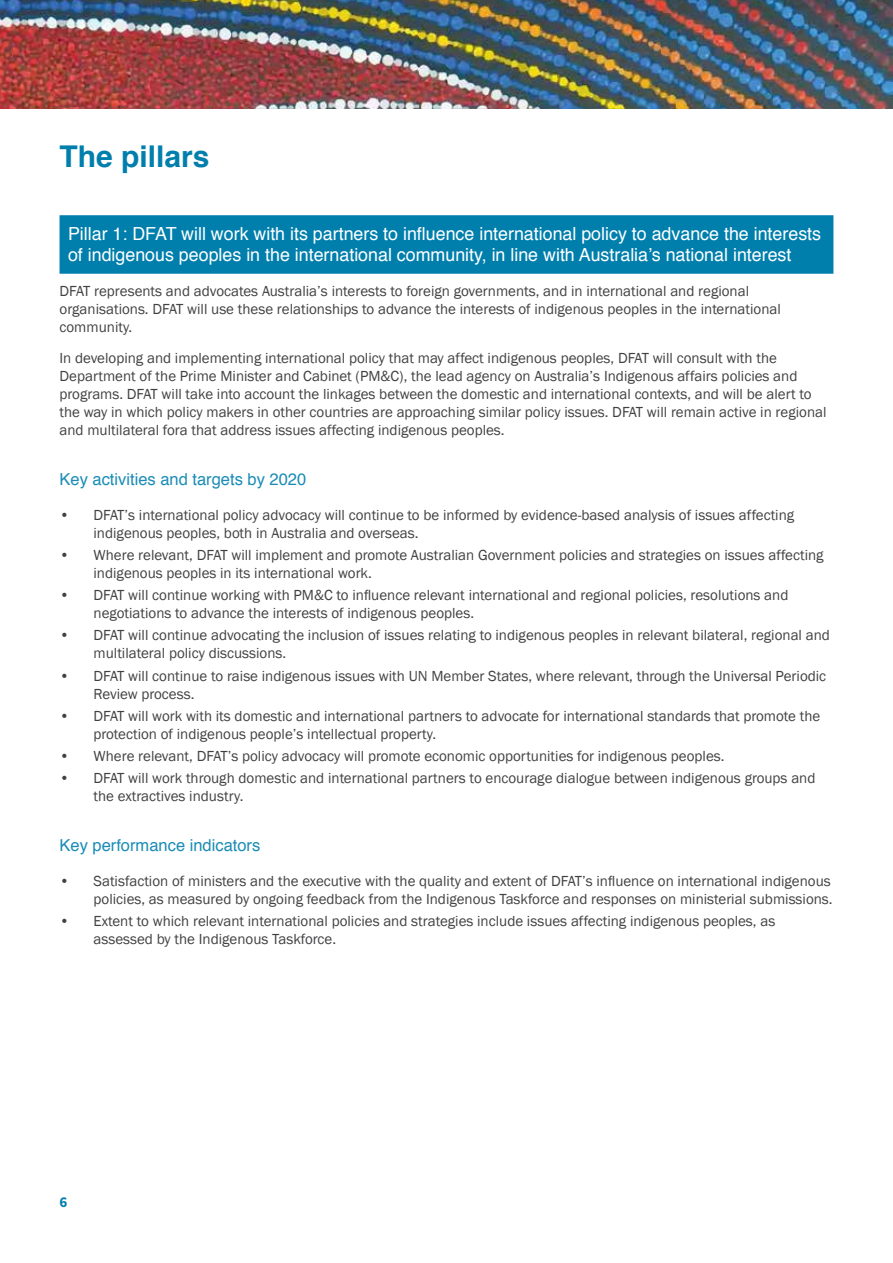
<style>
.page{position:relative;width:893px;height:1263px;background:#fff}
.page>*{position:absolute;margin:0;border:0;box-sizing:border-box;transform-origin:0 0}
.Heading_1{font:700 30px "Helvetica";color:#007fad}
.Heading_2{font:18px/21.6px "Helvetica";color:#fff}
.Heading_3{font:16.5px "Helvetica";color:#1a8cb5}
.t1{font:15px/18px "Franklin Gothic";color:#414042}
.t2{font:700 15px "Source Sans Pro";color:#007fad}
</style>
<div class="page">
<img style="left:0;top:0;width:893px;height:108px">
<div style="left:60px;top:215px;width:773px;height:59px;background:#007fad"></div>
<p class="Heading_1" style="left:60px;top:132px;width:152px">The pillars</p>
<p class="Heading_2" style="left:68px;top:223px;width:755px">Pillar 1: DFAT will work with its partners to influence international policy to advance the interests of indigenous peoples in the international community, in line with Australia’s national interest</p>
<p class="t1" style="left:60px;top:283px;width:723px">DFAT represents and advocates Australia’s interests to foreign governments, and in international and regional organisations. DFAT will use these relationships to advance the interests of indigenous peoples in the international community.</p>
<p class="t1" style="left:60px;top:349px;width:768px">In developing and implementing international policy that may affect indigenous peoples, DFAT will consult with the Department of the Prime Minister and Cabinet (PM&amp;C), the lead agency on Australia’s Indigenous affairs policies and programs. DFAT will take into account the linkages between the domestic and international contexts, and will be alert to the way in which policy makers in other countries are approaching similar policy issues. DFAT will remain active in regional and multilateral fora that address issues affecting indigenous peoples.</p>
<p class="Heading_3" style="left:60px;top:466px;width:248px">Key activities and targets by 2020</p>
<p class="t1" style="left:94px;top:506px;width:702px;text-indent:-34px">• DFAT’s international policy advocacy will continue to be informed by evidence-based analysis of issues affecting indigenous peoples, both in Australia and overseas.</p>
<p class="t1" style="left:94px;top:546px;width:732px;text-indent:-34px">• Where relevant, DFAT will implement and promote Australian Government policies and strategies on issues affecting indigenous peoples in its international work.</p>
<p class="t1" style="left:94px;top:586px;width:696px;text-indent:-34px">• DFAT will continue working with PM&amp;C to influence relevant international and regional policies, resolutions and negotiations to advance the interests of indigenous peoples.</p>
<p class="t1" style="left:94px;top:627px;width:738px;text-indent:-34px">• DFAT will continue advocating the inclusion of issues relating to indigenous peoples in relevant bilateral, regional and multilateral policy discussions.</p>
<p class="t1" style="left:94px;top:667px;width:734px;text-indent:-34px">• DFAT will continue to raise indigenous issues with UN Member States, where relevant, through the Universal Periodic<br>Review process.</p>
<p class="t1" style="left:94px;top:707px;width:728px;text-indent:-34px">• DFAT will work with its domestic and international partners to advocate for international standards that promote the protection of indigenous people’s intellectual property.</p>
<p class="t1" style="left:60px;top:747px;width:666px">• Where relevant, DFAT’s policy advocacy will promote economic opportunities for indigenous peoples.</p>
<p class="t1" style="left:94px;top:770px;width:723px;text-indent:-34px">• DFAT will work through domestic and international partners to encourage dialogue between indigenous groups and the extractives industry.</p>
<p class="Heading_3" style="left:60px;top:832px;width:202px">Key performance indicators</p>
<p class="t1" style="left:60px;top:872px;width:775px;text-align:right">• Satisfaction of ministers and the executive with the quality and extent of DFAT’s influence on international indigenous policies, as measured by ongoing feedback from the Indigenous Taskforce and responses on ministerial submissions.</p>
<p class="t1" style="left:94px;top:913px;width:683px;text-indent:-34px">• Extent to which relevant international policies and strategies include issues affecting indigenous peoples, as assessed by the Indigenous Taskforce.</p>
<p class="t2" style="left:60px;top:1192px;width:9px">6</p>
</div>
